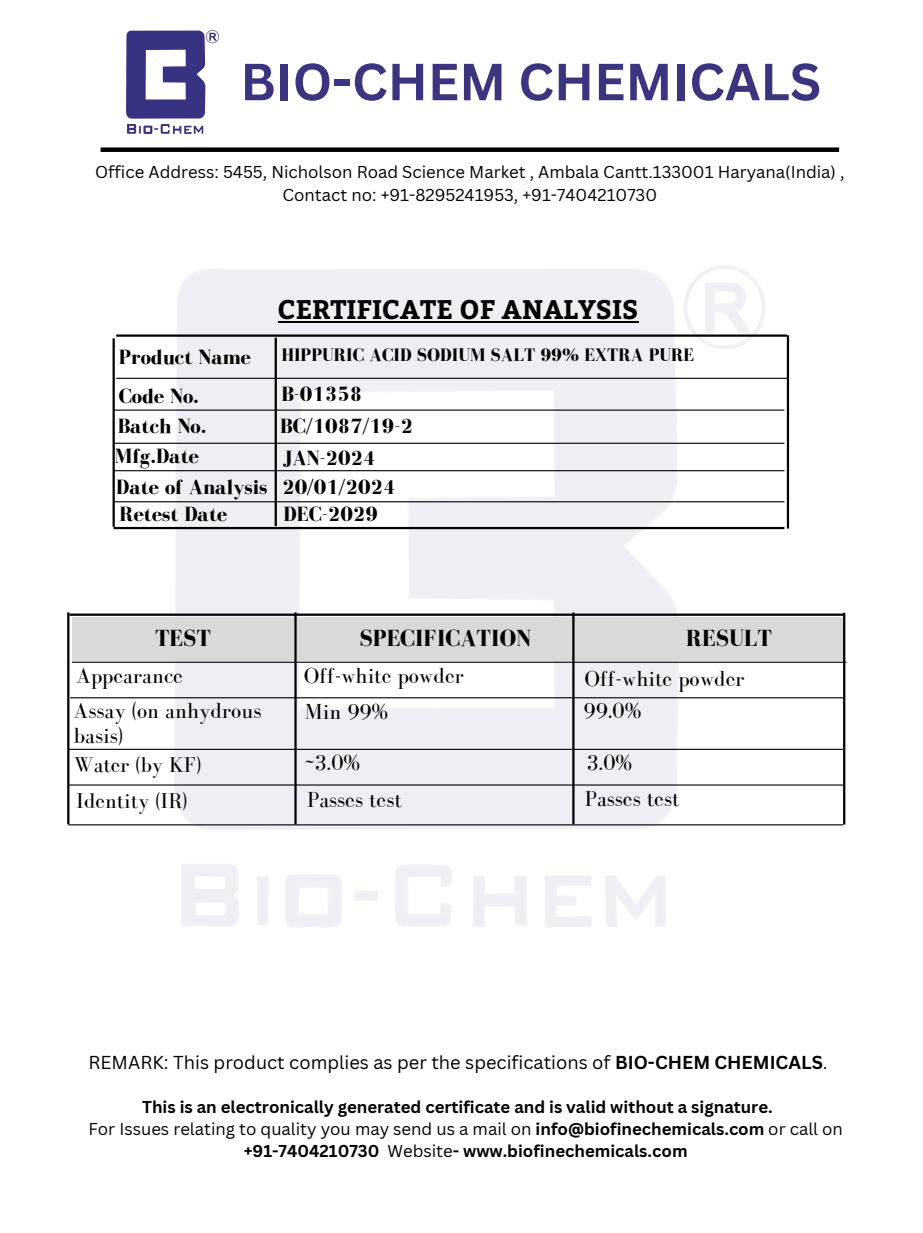
<style>
.page{position:relative;width:923px;height:1233px;background:#fff}
.page>*{position:absolute;margin:0;border:0;box-sizing:border-box;transform-origin:0 0}
.t1{font:700 51px "Canva Sans";color:#3b3580}
.t2{font:700 26.85px "Bitter";color:#000}
.t3{font:700 24px "Bodoni FLF";color:#000}
.t4{font:22.5px/24.8px "Bodoni FLF";color:#000}
.t5{font:22.05px "Bodoni FLF";color:#000}
.t6{font:700 21.15px "Bodoni FLF";color:#000}
.t7{font:700 18.6px "Bodoni FLF";color:#000}
.t8{font:18.3px "Canva Sans";color:#000}
.t9{font:700 16.8px/22.5px "Canva Sans";color:#000;text-align:center}
.t10{font:16.8px/22.5px "Canva Sans";color:#000;text-align:center}
.s1{font-weight:700}
.s2{font-weight:400}
</style>
<div class="page">
<img style="left:174px;top:266px;width:591px;height:661px">
<div style="left:101px;top:147px;width:738px;height:5px;background:#000"></div>
<img style="left:126px;top:30px;width:92px;height:104px">
<hr style="left:278px;top:321px;width:360px;height:2px;background:#000">
<hr style="left:116px;top:334px;width:671px;height:3px;background:#000">
<hr style="left:116px;top:378px;width:671px;height:1px;background:#000">
<hr style="left:114px;top:410px;width:670px;height:1px;background:#000">
<hr style="left:114px;top:443px;width:670px;height:1px;background:#000">
<hr style="left:114px;top:470px;width:670px;height:1px;background:#000">
<hr style="left:114px;top:501px;width:670px;height:1px;background:#000">
<hr style="left:114px;top:527px;width:670px;height:2px;background:#000">
<hr style="left:112px;top:338px;width:3px;height:189px;background:#000">
<hr style="left:274px;top:338px;width:3px;height:188px;background:#000">
<hr style="left:786px;top:335px;width:3px;height:194px;background:#000">
<hr style="left:72px;top:662px;width:774px;height:1px;background:#000">
<hr style="left:70px;top:697px;width:774px;height:1px;background:#000">
<hr style="left:69px;top:614px;width:775px;height:2px;background:#000">
<hr style="left:68px;top:749px;width:774px;height:1px;background:#000">
<div style="left:72px;top:617px;width:772px;height:43px;background:#d9d9d9"></div>
<hr style="left:68px;top:824px;width:774px;height:1px;background:#000">
<hr style="left:843px;top:613px;width:2px;height:212px;background:#000">
<hr style="left:572px;top:612px;width:2px;height:212px;background:#000">
<hr style="left:294px;top:612px;width:2px;height:212px;background:#000">
<hr style="left:67px;top:612px;width:2px;height:212px;background:#000">
<hr style="left:68px;top:784px;width:774px;height:2px;background:#000">
<h2 class="t1" style="left:240px;top:46px;width:582px">BIO-CHEM CHEMICALS</h2>
<p class="t10" style="left:95px;top:160px;width:751px">Office Address: 5455, Nicholson Road Science Market , Ambala Cantt.133001 Haryana(India) ,<br>Contact no: +91-8295241953, +91-7404210730</p>
<h5 class="t6" style="left:119px;top:346px;width:133px">Product Name</h5>
<h5 class="t6" style="left:119px;top:384px;width:82px">Code No.</h5>
<h6 class="t6" style="left:118px;top:414px;width:90px">Batch No.</h6>
<h5 class="t6" style="left:115px;top:445px;width:86px">Mfg.Date</h5>
<h4 class="t6" style="left:116px;top:476px;width:153px">Date of Analysis</h4>
<h4 class="t6" style="left:119px;top:502px;width:109px">Retest Date</h4>
<h5 class="t2" style="left:278px;top:289px;width:362px">CERTIFICATE OF ANALYSIS</h5>
<h4 class="t7" style="left:281px;top:345px;width:414px">HIPPURIC ACID SODIUM SALT 99% EXTRA PURE</h4>
<h4 class="t6" style="left:281px;top:383px;width:83px">B-01358</h4>
<h6 class="t6" style="left:280px;top:414px;width:134px">BC/1087/19-2</h6>
<h6 class="t6" style="left:283px;top:447px;width:94px">JAN-2024</h6>
<h6 class="t6" style="left:282px;top:476px;width:115px">20/01/2024</h6>
<h6 class="t6" style="left:283px;top:503px;width:96px">DEC-2029</h6>
<h6 class="t3" style="left:155px;top:625px;width:57px">TEST</h6>
<h6 class="t3" style="left:359px;top:625px;width:173px">SPECIFICATION</h6>
<h3 class="t3" style="left:686px;top:625px;width:87px">RESULT</h3>
<h3 class="t4" style="left:76px;top:663px;width:108px">Appearance</h3>
<h3 class="t4" style="left:74px;top:698px;width:189px">Assay (on anhydrous basis)</h3>
<h4 class="t4" style="left:304px;top:663px;width:161px">Off-white powder</h4>
<h4 class="t4" style="left:584px;top:666px;width:161px">Off-white powder</h4>
<h4 class="t4" style="left:305px;top:699px;width:85px">Min 99%</h4>
<h4 class="t4" style="left:583px;top:698px;width:59px">99.0%</h4>
<h4 class="t5" style="left:74px;top:752px;width:129px">Water (by KF)</h4>
<h4 class="t4" style="left:305px;top:751px;width:57px">~3.0%</h4>
<h4 class="t4" style="left:586px;top:751px;width:47px">3.0%</h4>
<h4 class="t5" style="left:76px;top:789px;width:113px">Identity (IR)</h4>
<p class="t4" style="left:307px;top:787px;width:96px">Passes test</p>
<p class="t4" style="left:585px;top:786px;width:96px">Passes test</p>
<p class="t8" style="left:89px;top:1050px;width:740px">REMARK: This product complies as per the specifications of <span class="s1">BIO-CHEM CHEMICALS</span>.</p>
<h1 class="t9" style="left:142px;top:1096px;width:632px">This is an electronically generated certificate and is valid without a signature.</h1>
<p class="t9" style="left:88px;top:1117px;width:755px"><span class="s2">For Issues relating to quality you may send us a mail on</span> info@biofinechemicals.com <span class="s2">or call on </span>+91-7404210730 <span class="s2">Website</span>- www.biofinechemicals.com</p>
</div>
